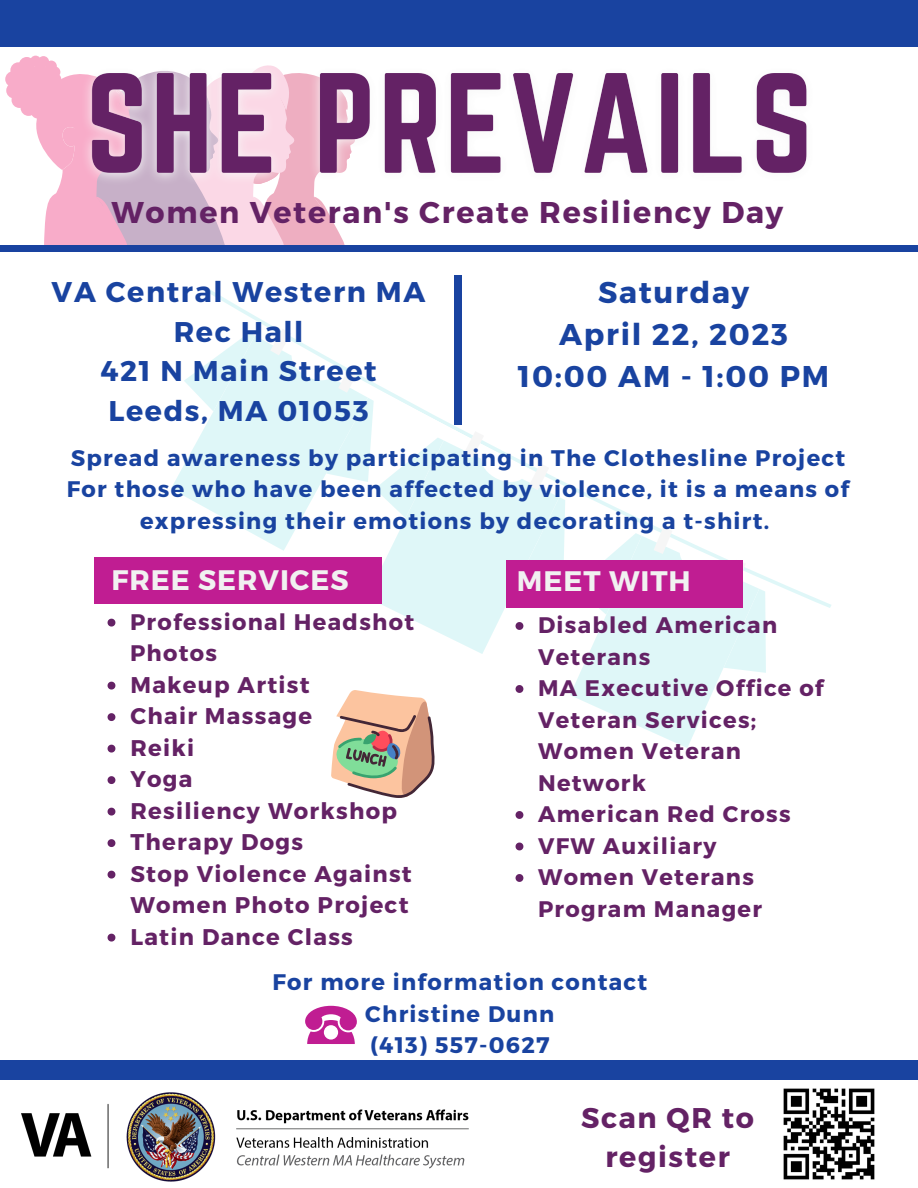
<style>
.page{position:relative;width:918px;height:1188px;background:#fff}
.page>*{position:absolute;margin:0;border:0;box-sizing:border-box;transform-origin:0 0}
.t1{font:700 30px/41.7px "Montserrat";letter-spacing:.06em;color:#1943a0;text-align:center}
.t2{font:700 30px "Montserrat";letter-spacing:.06em;color:#642265}
.t3{font:700 28.5px/39.3px "Montserrat";letter-spacing:.06em;color:#1943a0;text-align:center}
.t4{font:700 28.5px/39.3px "Montserrat";letter-spacing:.06em;color:#642265;text-align:center}
.t5{font:700 28.2px "Montserrat";letter-spacing:.035em;color:#f1f1f1}
.t6{font:700 22.65px/31.5px "Montserrat";letter-spacing:.06em;color:#642265}
.t7{font:700 22.5px/31.5px "Montserrat";letter-spacing:.06em;color:#1943a0;text-align:center}
.t8{font:700 22.5px/31.5px "Montserrat";letter-spacing:.06em;color:#642265}
</style>
<div class="page">
<div style="left:0;top:0;width:918px;height:47px;background:#1943a0"></div>
<div style="left:0;top:245px;width:918px;height:7px;background:#1943a0"></div>
<svg style="left:362px;top:441px;width:202px;height:213px;fill:#dff7f8"></svg>
<svg style="left:519px;top:497px;width:127px;height:118px"></svg>
<svg style="left:561px;top:529px;width:165px;height:219px;fill:#dff7f8"></svg>
<svg style="left:464px;top:431px;width:20px;height:27px"></svg>
<svg style="left:529px;top:463px;width:20px;height:27px"></svg>
<svg style="left:166px;top:289px;width:280px;height:263px"></svg>
<svg style="left:652px;top:526px;width:22px;height:29px"></svg>
<svg style="left:719px;top:559px;width:80px;height:127px"></svg>
<div style="left:506px;top:561px;width:236px;height:46px;background:#c01d92"></div>
<div style="left:95px;top:558px;width:287px;height:45px;background:#c01d92"></div>
<svg style="left:305px;top:1006px;width:52px;height:38px"></svg>
<div style="left:0;top:1060px;width:918px;height:20px;background:#1943a0"></div>
<div style="left:21px;top:100px;width:15px;height:16px;background:#f8acc9;border-radius:50%"></div>
<div style="left:12px;top:92px;width:15px;height:16px;background:#f8acc9;border-radius:50%"></div>
<div style="left:6px;top:83px;width:16px;height:15px;background:#f8acc9;border-radius:50%"></div>
<div style="left:5px;top:71px;width:16px;height:16px;background:#f8acc9;border-radius:50%"></div>
<div style="left:19px;top:57px;width:16px;height:16px;background:#f8acc9;border-radius:50%"></div>
<div style="left:17px;top:67px;width:31px;height:30px;background:#f8acc9;border-radius:50%"></div>
<div style="left:24px;top:79px;width:31px;height:31px;background:#f8acc9;border-radius:50%"></div>
<div style="left:10px;top:62px;width:16px;height:16px;background:#f8acc9;border-radius:50%"></div>
<svg style="left:30px;top:55px;width:315px;height:190px"></svg>
<div style="left:454px;top:275px;width:8px;height:150px;background:#1943a0"></div>
<svg style="left:331px;top:690px;width:104px;height:108px"></svg>
<img style="left:21px;top:1092px;width:448px;height:90px">
<img style="left:783px;top:1088px;width:92px;height:92px">
<svg style="left:108px;top:619px;width:7px;height:8px"></svg>
<svg style="left:108px;top:682px;width:7px;height:8px"></svg>
<svg style="left:108px;top:713px;width:7px;height:8px"></svg>
<svg style="left:108px;top:745px;width:7px;height:8px"></svg>
<svg style="left:108px;top:776px;width:7px;height:8px"></svg>
<svg style="left:108px;top:808px;width:7px;height:8px"></svg>
<svg style="left:108px;top:839px;width:7px;height:8px"></svg>
<svg style="left:108px;top:871px;width:7px;height:8px"></svg>
<svg style="left:108px;top:934px;width:7px;height:8px"></svg>
<img style="left:68px;top:55px;width:739px;height:163px">
<svg style="left:516px;top:622px;width:7px;height:8px"></svg>
<svg style="left:516px;top:685px;width:7px;height:8px"></svg>
<svg style="left:516px;top:811px;width:7px;height:8px"></svg>
<svg style="left:516px;top:843px;width:7px;height:7px"></svg>
<svg style="left:516px;top:874px;width:7px;height:8px"></svg>
<h1 class="t2" style="left:111px;top:193px;width:673px">Women Veteran's Create Resiliency Day</h1>
<p class="t3" style="left:52px;top:271px;width:375px">VA Central Western MA<br>Rec Hall<br>421 N Main Street<br>Leeds, MA 01053</p>
<h1 class="t1" style="left:518px;top:270px;width:313px">Saturday<br>April 22, 2023<br>10:00 AM - 1:00 PM</h1>
<p class="t7" style="left:67px;top:441px;width:784px">Spread awareness by participating in The Clothesline Project<br>For those who have been affected by violence, it is a means of expressing their emotions by decorating a t-shirt.</p>
<p class="t5" style="left:111px;top:562px;width:239px">FREE SERVICES</p>
<p class="t5" style="left:517px;top:563px;width:175px">MEET WITH</p>
<p class="t8" style="left:130px;top:605px;width:286px">Professional Headshot<br>Photos</p>
<p class="t6" style="left:130px;top:668px;width:283px">Makeup Artist<br>Chair Massage<br>Reiki<br>Yoga<br>Resiliency Workshop<br>Therapy Dogs<br>Stop Violence Against<br>Women Photo Project<br>Latin Dance Class</p>
<p class="t7" style="left:272px;top:965px;width:376px">For more information contact<br>Christine Dunn<br>(413) 557-0627</p>
<p class="t8" style="left:538px;top:608px;width:287px">Disabled American<br>Veterans<br>MA Executive Office of<br>Veteran Services;<br>Women Veteran<br>Network<br>American Red Cross<br>VFW Auxiliary<br>Women Veterans<br>Program Manager</p>
<p class="t4" style="left:581px;top:1096px;width:174px">Scan QR to register</p>
</div>
